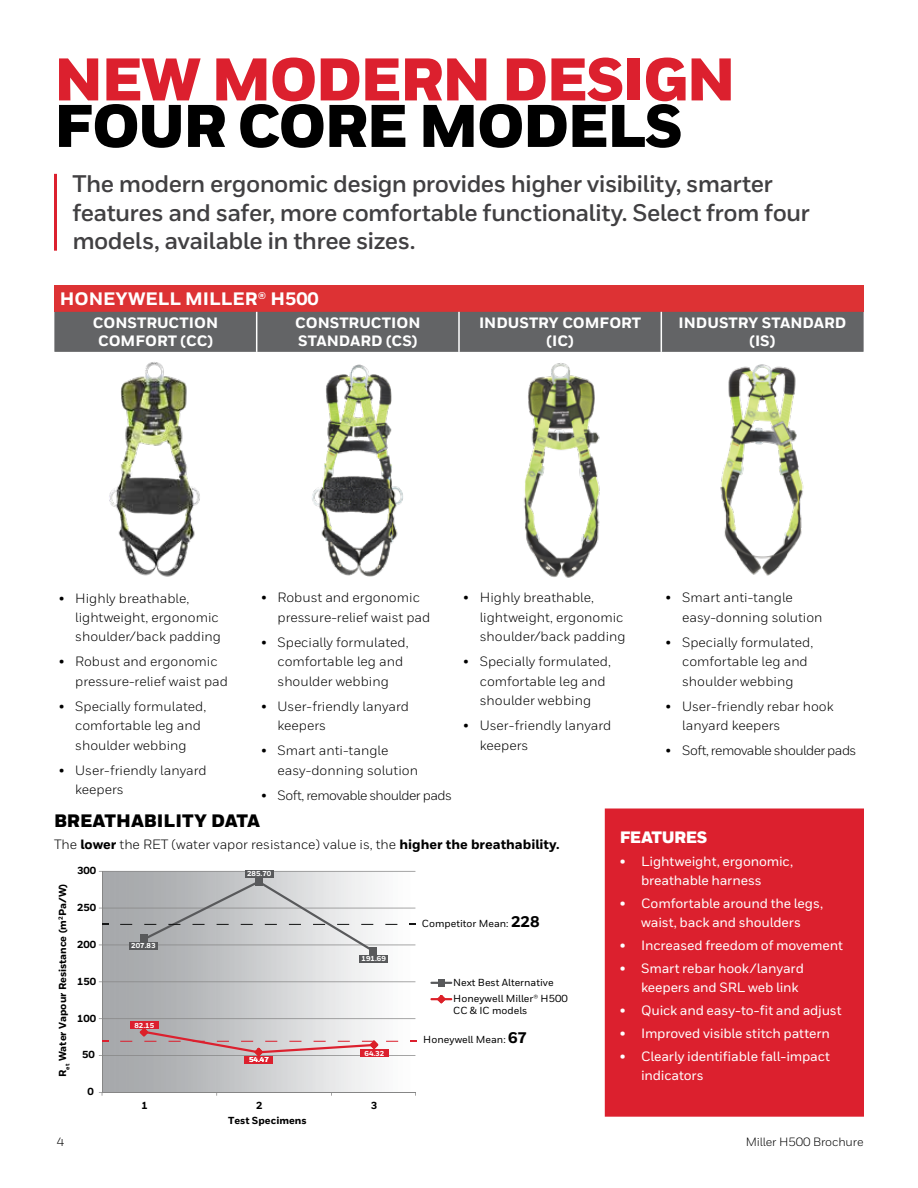
<style>
.page{position:relative;width:918px;height:1188px;background:#fff}
.page>*{position:absolute;margin:0;border:0;box-sizing:border-box;transform-origin:0 0}
.t1{font:900 60px "Honeywell Sans";letter-spacing:-.03em;color:#dc202e}
.t2{font:900 60px "Honeywell Sans";letter-spacing:-.03em;color:#000}
.t3{font:700 24px/28.5px "Honeywell Sans";letter-spacing:-.025em;color:#414042}
.t4{font:800 18px "Honeywell Sans";color:#fff}
.t5{font:900 18px "Honeywell Sans";color:#000}
.t6{font:900 16.5px "Honeywell Sans";letter-spacing:-.03em;color:#fff}
.t7{font:800 15px/18px "Honeywell Sans";color:#fff;text-align:center}
.t8{font:13.5px/19.5px "Honeywell Sans";color:#000}
.t9{font:500 13.5px/19.5px "Honeywell Sans";letter-spacing:-.01em;color:#fff}
.t10{font:13.5px "Honeywell Sans";letter-spacing:-.04em;color:#000}
.t11{font:12px "Honeywell Sans";letter-spacing:-.01em;color:#000}
.t12{font:500 10.2px/12.3px "Honeywell Sans";color:#000}
.t13{font:800 10.2px "Honeywell Sans";color:#000}
.t14{font:800 7.2px "Honeywell Sans";color:#fff}
.s1{font-weight:800}
.s2{font-weight:800;font-size:15.3px}
</style>
<div class="page">
<hr style="left:54px;top:174px;width:3px;height:77px;background:#dc202e">
<div style="left:54px;top:285px;width:810px;height:27px;background:#dd3234"></div>
<div style="left:54px;top:312px;width:810px;height:40px;background:#636466"></div>
<hr style="left:256px;top:312px;width:1px;height:40px;background:#fff">
<hr style="left:458px;top:312px;width:2px;height:40px;background:#fff">
<hr style="left:661px;top:312px;width:1px;height:40px;background:#fff">
<img style="left:109px;top:362px;width:91px;height:215px">
<img style="left:312px;top:364px;width:91px;height:213px">
<img style="left:524px;top:363px;width:76px;height:215px">
<img style="left:720px;top:364px;width:84px;height:212px">
<div style="left:606px;top:809px;width:257px;height:307px;background:#dc202e"></div>
<div style="left:605px;top:808px;width:259px;height:309px;border:2px solid #dc202e"></div>
<img style="left:103px;top:872px;width:312px;height:220px">
<hr style="left:102px;top:871px;width:313px;height:1px;background:#868686">
<hr style="left:102px;top:908px;width:313px;height:1px;background:#868686">
<hr style="left:102px;top:945px;width:313px;height:1px;background:#868686">
<hr style="left:102px;top:981px;width:313px;height:1px;background:#868686">
<hr style="left:102px;top:1018px;width:313px;height:1px;background:#868686">
<hr style="left:102px;top:1055px;width:313px;height:1px;background:#868686">
<hr style="left:102px;top:871px;width:1px;height:221px;background:#868686">
<hr style="left:102px;top:1092px;width:313px;height:1px;background:#868686">
<hr style="left:430px;top:998px;width:22px;height:2px;background:#dc2028">
<svg style="left:437px;top:995px;width:9px;height:8px"></svg>
<hr style="left:430px;top:982px;width:22px;height:2px;background:#58595b">
<div style="left:438px;top:979px;width:7px;height:7px;background:#58595b"></div>
<div style="left:369px;top:947px;width:8px;height:8px;background:#58595b"></div>
<div style="left:255px;top:878px;width:8px;height:7px;background:#58595b"></div>
<div style="left:140px;top:934px;width:8px;height:8px;background:#58595b"></div>
<svg style="left:120px;top:1041px;width:12px;height:1px"></svg>
<svg style="left:140px;top:1028px;width:238px;height:28px"></svg>
<svg style="left:386px;top:1041px;width:12px;height:1px"></svg>
<svg style="left:120px;top:924px;width:12px;height:1px"></svg>
<svg style="left:143px;top:881px;width:232px;height:71px"></svg>
<svg style="left:385px;top:924px;width:12px;height:1px"></svg>
<div style="left:130px;top:1022px;width:29px;height:7px;background:#dc202e"></div>
<div style="left:245px;top:1056px;width:28px;height:8px;background:#dc202e"></div>
<div style="left:360px;top:1050px;width:29px;height:7px;background:#dc202e"></div>
<div style="left:359px;top:955px;width:29px;height:8px;background:#58595b"></div>
<div style="left:129px;top:942px;width:28px;height:8px;background:#58595b"></div>
<div style="left:245px;top:870px;width:28px;height:7px;background:#58595b"></div>
<h1 class="t1" style="left:54px;top:43px;width:683px">NEW MODERN DESIGN</h1>
<h1 class="t2" style="left:54px;top:89px;width:630px">FOUR CORE MODELS</h1>
<h2 class="t3" style="left:72px;top:170px;width:739px">The modern ergonomic design provides higher visibility, smarter features and safer, more comfortable functionality. Select from four models, available in three sizes.</h2>
<h3 class="t4" style="left:60px;top:288px;width:261px">HONEYWELL MILLER® H500</h3>
<p class="t7" style="left:93px;top:315px;width:127px">CONSTRUCTION<br>COMFORT (CC)</p>
<p class="t7" style="left:295px;top:315px;width:127px;text-align:left">CONSTRUCTION<br>STANDARD (CS)</p>
<p class="t7" style="left:479px;top:315px;width:164px">INDUSTRY COMFORT (IC)</p>
<p class="t7" style="left:679px;top:315px;width:169px">INDUSTRY STANDARD (IS)</p>
<p class="t8" style="left:75px;top:588px;width:147px;text-indent:-16px">• Highly breathable, lightweight, ergonomic shoulder/back padding</p>
<p class="t8" style="left:75px;top:652px;width:154px;text-indent:-16px">• Robust and ergonomic pressure-relief waist pad</p>
<p class="t8" style="left:75px;top:696px;width:133px;text-indent:-16px">• Specially formulated, comfortable leg and shoulder webbing</p>
<p class="t8" style="left:75px;top:760px;width:133px;text-indent:-16px">• User-friendly lanyard keepers</p>
<p class="t8" style="left:278px;top:588px;width:154px;text-indent:-16px">• Robust and ergonomic pressure-relief waist pad</p>
<p class="t8" style="left:278px;top:632px;width:133px;text-indent:-16px">• Specially formulated, comfortable leg and shoulder webbing</p>
<p class="t8" style="left:278px;top:696px;width:133px;text-indent:-16px">• User-friendly lanyard keepers</p>
<p class="t8" style="left:278px;top:741px;width:142px;text-indent:-16px">• Smart anti-tangle easy-donning solution</p>
<p class="t10" style="left:261px;top:787px;width:192px">• Soft, removable shoulder pads</p>
<p class="t8" style="left:480px;top:588px;width:147px;text-indent:-16px">• Highly breathable, lightweight, ergonomic shoulder/back padding</p>
<p class="t8" style="left:480px;top:652px;width:133px;text-indent:-16px">• Specially formulated, comfortable leg and shoulder webbing</p>
<p class="t8" style="left:480px;top:716px;width:133px;text-indent:-16px">• User-friendly lanyard keepers</p>
<p class="t8" style="left:682px;top:588px;width:142px;text-indent:-16px">• Smart anti-tangle easy-donning solution</p>
<p class="t8" style="left:682px;top:632px;width:133px;text-indent:-16px">• Specially formulated, comfortable leg and shoulder webbing</p>
<p class="t8" style="left:682px;top:696px;width:153px;text-indent:-16px">• User-friendly rebar hook lanyard keepers</p>
<p class="t10" style="left:666px;top:742px;width:192px">• Soft, removable shoulder pads</p>
<h3 class="t5" style="left:54px;top:810px;width:208px">BREATHABILITY DATA</h3>
<p class="t8" style="left:54px;top:834px;width:507px">The <span class="s1">lower</span> the RET (water vapor resistance) value is, the <span class="s1">higher the breathability.</span></p>
<p class="t13" style="left:77px;top:864px;width:21px">300</p>
<p class="t13" style="left:56px;top:1077px;width:195px;rotate:-90deg">R<sub>et</sub> Water Vapour Resistance (m<sup>2</sup>Pa/W)</p>
<p class="t13" style="left:77px;top:901px;width:21px">250</p>
<p class="t13" style="left:77px;top:938px;width:21px">200</p>
<p class="t13" style="left:77px;top:975px;width:21px">150</p>
<p class="t13" style="left:77px;top:1012px;width:21px">100</p>
<p class="t13" style="left:82px;top:1049px;width:14px">50</p>
<p class="t13" style="left:87px;top:1086px;width:8px">0</p>
<p class="t14" style="left:131px;top:941px;width:26px">207.83</p>
<p class="t14" style="left:135px;top:1021px;width:21px">82.15</p>
<p class="t14" style="left:247px;top:869px;width:26px">285.70</p>
<p class="t14" style="left:249px;top:1055px;width:21px">54.47</p>
<p class="t14" style="left:362px;top:954px;width:26px">191.69</p>
<p class="t14" style="left:365px;top:1049px;width:21px">64.32</p>
<p class="t13" style="left:141px;top:1099px;width:8px">1</p>
<p class="t13" style="left:256px;top:1099px;width:8px">2</p>
<p class="t13" style="left:371px;top:1099px;width:8px">3</p>
<p class="t13" style="left:228px;top:1114px;width:80px">Test Specimens</p>
<p class="t12" style="left:422px;top:917px;width:119px">Competitor Mean: <span class="s2">228</span></p>
<p class="t12" style="left:453px;top:976px;width:102px">Next Best Alternative</p>
<p class="t12" style="left:453px;top:993px;width:116px">Honeywell Miller® H500<br>CC &amp; IC models</p>
<p class="t12" style="left:423px;top:1034px;width:105px">Honeywell Mean: <span class="s2">67</span></p>
<p class="t6" style="left:620px;top:827px;width:89px">FEATURES</p>
<p class="t9" style="left:641px;top:852px;width:154px;text-indent:-21px">• Lightweight, ergonomic, breathable harness</p>
<p class="t9" style="left:620px;top:894px;width:205px;text-align:center">• Comfortable around the legs, waist, back and shoulders</p>
<p class="t9" style="left:620px;top:936px;width:225px">• Increased freedom of movement</p>
<p class="t9" style="left:641px;top:959px;width:164px;text-indent:-21px">• Smart rebar hook/lanyard keepers and SRL web link</p>
<p class="t9" style="left:620px;top:1001px;width:223px">• Quick and easy-to-fit and adjust</p>
<p class="t9" style="left:620px;top:1024px;width:212px">• Improved visible stitch pattern</p>
<p class="t9" style="left:641px;top:1046px;width:190px;text-indent:-21px">• Clearly identifiable fall-impact indicators</p>
<p class="t11" style="left:57px;top:1135px;width:9px">4</p>
<p class="t11" style="left:746px;top:1135px;width:119px">Miller H500 Brochure</p>
</div>
